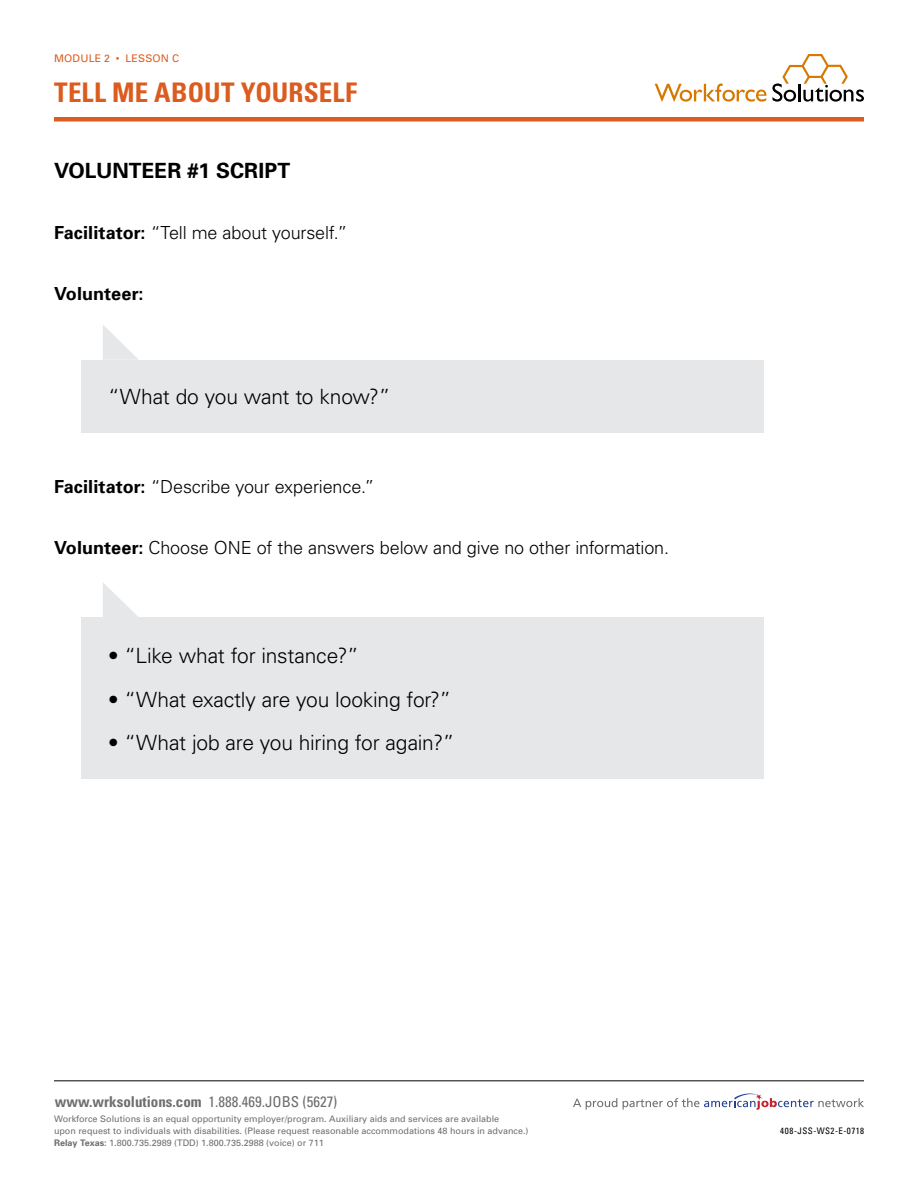
<style>
.page{position:relative;width:918px;height:1188px;background:#fff}
.page>*{position:absolute;margin:0;border:0;box-sizing:border-box;transform-origin:0 0}
.t1{font:700 condensed 27px "Univers";letter-spacing:.005em;color:#db5c1e}
.t2{font:300 21px "Univers";letter-spacing:-.01em;color:#000}
.t3{font:700 21px "Univers";color:#000}
.t4{font:300 18px "Univers";letter-spacing:-.01em;color:#000}
.t5{font:700 18px "Univers";letter-spacing:.005em;color:#000}
.t6{font:700 condensed 15px "Univers";color:#6d6e71}
.t7{font:10.5px "Univers";letter-spacing:.025em;color:#db5c1e}
.t8{font:9px/12px "Univers";color:#6d6e71}
.t9{font:condensed 9px "Univers";letter-spacing:.05em;color:#000}
.s1{font-weight:700}
.s2{font-weight:400}
</style>
<div class="page">
<svg style="left:573px;top:1098px;width:44px;height:12px"></svg>
<svg style="left:623px;top:1094px;width:241px;height:16px"></svg>
<hr style="left:54px;top:1081px;width:810px;height:1px;background:#000">
<div style="left:81px;top:360px;width:683px;height:72px;background:#e6e7e8"></div>
<div style="left:81px;top:617px;width:683px;height:162px;background:#e6e7e8"></div>
<svg style="left:655px;top:54px;width:209px;height:48px"></svg>
<div style="left:54px;top:117px;width:810px;height:5px;background:#db5c1e"></div>
<svg style="left:103px;top:325px;width:35px;height:35px"></svg>
<svg style="left:103px;top:583px;width:35px;height:34px"></svg>
<p class="t7" style="left:54px;top:52px;width:127px">MODULE 2 • LESSON C</p>
<h1 class="t1" style="left:54px;top:75px;width:305px">TELL ME ABOUT YOURSELF</h1>
<h2 class="t3" style="left:54px;top:157px;width:238px">VOLUNTEER #1 SCRIPT</h2>
<h3 class="t4" style="left:54px;top:222px;width:295px"><span class="s1">Facilitator:</span> “Tell me about yourself.”</h3>
<h3 class="t5" style="left:54px;top:282px;width:91px">Volunteer:</h3>
<h2 class="t2" style="left:108px;top:384px;width:284px">“What do you want to know?”</h2>
<h3 class="t4" style="left:54px;top:476px;width:322px"><span class="s1">Facilitator:</span> “Describe your experience.”</h3>
<h3 class="t4" style="left:54px;top:537px;width:617px"><span class="s1">Volunteer:</span> Choose ONE of the answers below and give no other information.</h3>
<h2 class="t2" style="left:108px;top:643px;width:252px">• “Like what for instance?”</h2>
<h2 class="t2" style="left:108px;top:687px;width:344px">• “What exactly are you looking for?”</h2>
<h2 class="t2" style="left:108px;top:730px;width:348px">• “What job are you hiring for again?”</h2>
<h3 class="t6" style="left:55px;top:1092px;width:284px">www.wrksolutions.com <span class="s2">1.888.469.JOBS (5627)</span></h3>
<p class="t8" style="left:54px;top:1113px;width:476px">Workforce Solutions is an equal opportunity employer/program. Auxiliary aids and services are available<br>upon request to individuals with disabilities. (Please request reasonable accommodations 48 hours in advance.)<br><span class="s1">Relay Texas:</span> 1.800.735.2989 (TDD) 1.800.735.2988 (voice) or 711</p>
<p class="t9" style="left:780px;top:1125px;width:85px">408-JSS-WS2-E-0718</p>
</div>
